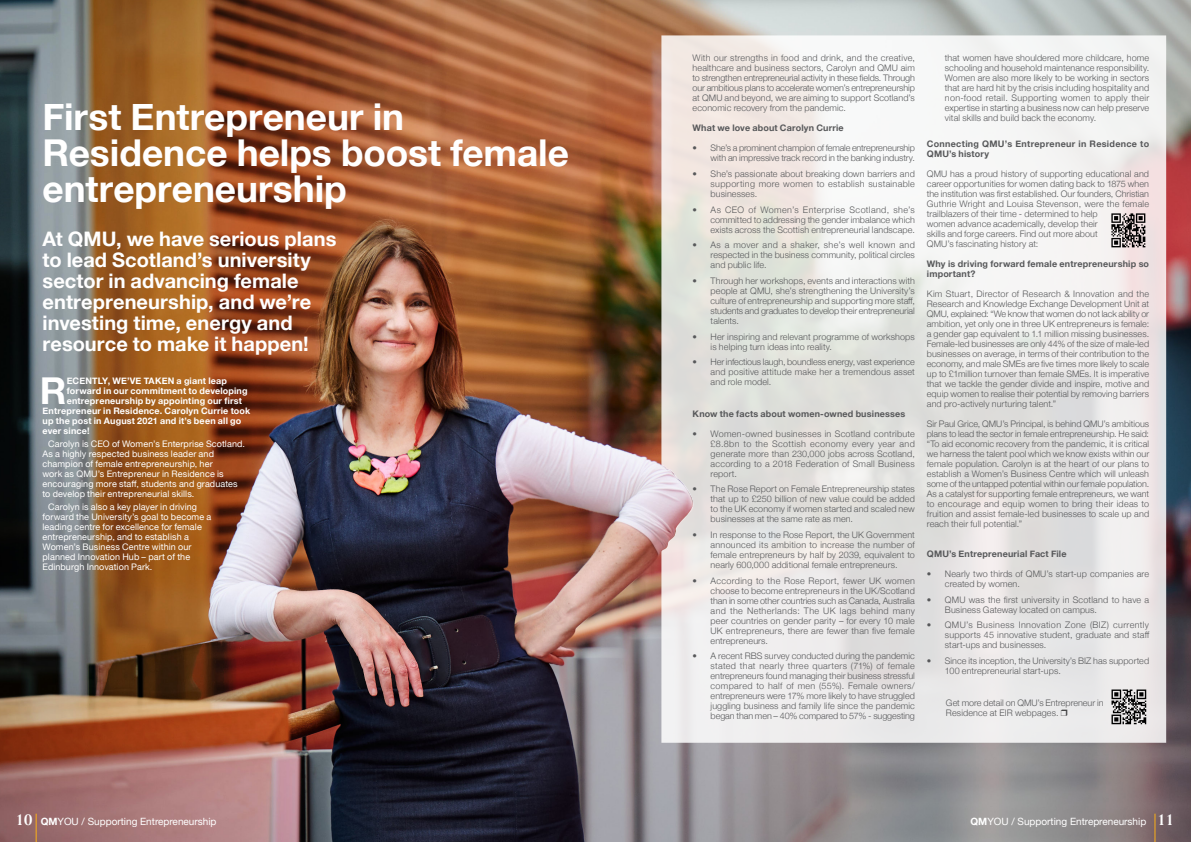
<style>
.page{position:relative;width:1191px;height:842px;background:#fff}
.page>*{position:absolute;margin:0;border:0;box-sizing:border-box;transform-origin:0 0}
.Headline-NH-Thin-47p{font:700 37px/36px "Helvetica Neue";color:#fff}
.Headline-NH-Thin-47p-2{font:700 20px/21px "Helvetica Neue";letter-spacing:.005em;color:#fff}
.t1{font:10px "Helvetica Neue";color:#fff}
.Headline-NH-Thin-47p-3{font:300 9px/10px "Helvetica Neue";letter-spacing:.01em;color:#57585a;text-align:justify}
.Headline-NH-Thin-47p-4{font:9px/10px "Helvetica Neue";letter-spacing:.01em;color:#fff}
.Headline-NH-Thin-47p-5{font:700 9px/10px "Helvetica Neue";letter-spacing:.02em;color:#57585a}
.Headline-NH-Thin-47p-6{font:700 9px "Helvetica Neue";letter-spacing:.02em;color:#fff}
.Headline-NH-Thin-47p-7{font:300 9px/10px "Helvetica Neue";letter-spacing:-.015em;color:#57585a;text-align:right}
.s1{color:#3e3e3f}
.s2{font-family:"Perpetua";font-weight:700;font-size:18px}
.s3{font-weight:700}
</style>
<div class="page">
<img style="left:0;top:0;width:1191px;height:842px">
<svg style="left:661px;top:35px;width:505px;height:708px"></svg>
<svg style="left:36px;top:814px;width:1px;height:28px"></svg>
<svg style="left:1154px;top:814px;width:1px;height:28px"></svg>
<img style="left:1106px;top:685px;width:45px;height:45px">
<img style="left:1106px;top:208px;width:44px;height:45px">
<p class="Headline-NH-Thin-47p" style="left:43px;top:100px;width:528px">First Entrepreneur in<br>Residence helps boost female entrepreneurship</p>
<p class="Headline-NH-Thin-47p-2" style="left:43px;top:229px;width:295px">At QMU, we have serious plans to lead Scotland’s university sector in advancing female entrepreneurship, and we’re investing time, energy and resource to make it happen!</p>
<p class="Headline-NH-Thin-47p" style="left:40px;top:374px;width:28px">R</p>
<p class="Headline-NH-Thin-47p-6" style="left:67px;top:374px;width:162px">ECENTLY, WE’VE TAKEN a giant leap</p>
<p class="Headline-NH-Thin-47p-6" style="left:67px;top:384px;width:182px">forward in our commitment to developing</p>
<p class="Headline-NH-Thin-47p-6" style="left:67px;top:394px;width:177px">entrepreneurship by appointing our first</p>
<p class="Headline-NH-Thin-47p-6" style="left:43px;top:404px;width:209px">Entrepreneur in Residence. Carolyn Currie took</p>
<p class="Headline-NH-Thin-47p-6" style="left:43px;top:414px;width:200px">up the post in August 2021 and it’s been all go</p>
<p class="Headline-NH-Thin-47p-6" style="left:43px;top:424px;width:49px">ever since!</p>
<p class="Headline-NH-Thin-47p-4" style="left:43px;top:440px;width:204px;text-indent:6px">Carolyn is CEO of Women’s Enterprise Scotland.<br>As a highly respected business leader and champion of female entrepreneurship, her<br>work as QMU’s Entrepreneur in Residence is encouraging more staff, students and graduates to develop their entrepreneurial skills.</p>
<p class="Headline-NH-Thin-47p-4" style="left:43px;top:502px;width:170px;text-indent:6px">Carolyn is also a key player in driving forward the University’s goal to become a leading centre for excellence for female entrepreneurship, and to establish a Women’s Business Centre within our planned Innovation Hub – part of the Edinburgh Innovation Park.</p>
<p class="Headline-NH-Thin-47p-3" style="left:692px;top:52px;width:224px">With our strengths in food and drink, and the creative, healthcare and business sectors, Carolyn and QMU aim to strengthen entrepreneurial activity in these fields. Through our ambitious plans to accelerate women’s entrepreneurship at QMU and beyond, we are aiming to support Scotland’s economic recovery from the pandemic.</p>
<p class="Headline-NH-Thin-47p-5" style="left:692px;top:123px;width:153px">What we love about Carolyn Currie</p>
<p class="Headline-NH-Thin-47p-7" style="left:692px;top:142px;width:224px">• She’s a prominent champion of female entrepreneurship with an impressive track record in the banking industry.</p>
<p class="Headline-NH-Thin-47p-3" style="left:710px;top:168px;width:206px;text-indent:-18px">• She’s passionate about breaking down barriers and supporting more women to establish sustainable businesses.</p>
<p class="Headline-NH-Thin-47p-3" style="left:710px;top:204px;width:206px;text-indent:-18px">• As CEO of Women’s Enterprise Scotland, she’s committed to addressing the gender imbalance which exists across the Scottish entrepreneurial landscape.</p>
<p class="Headline-NH-Thin-47p-3" style="left:710px;top:239px;width:206px;text-indent:-18px">• As a mover and a shaker, she’s well known and respected in the business community, political circles and public life.</p>
<p class="Headline-NH-Thin-47p-3" style="left:710px;top:275px;width:206px;text-indent:-18px">• Through her workshops, events and interactions with people at QMU, she’s strengthening the University’s culture of entrepreneurship and supporting more staff, students and graduates to develop their entrepreneurial talents.</p>
<p class="Headline-NH-Thin-47p-3" style="left:710px;top:331px;width:206px;text-indent:-18px">• Her inspiring and relevant programme of workshops is helping turn ideas into reality.</p>
<p class="Headline-NH-Thin-47p-3" style="left:710px;top:356px;width:206px;text-indent:-18px">• Her infectious laugh, boundless energy, vast experience and positive attitude make her a tremendous asset and role model.</p>
<p class="Headline-NH-Thin-47p-5" style="left:692px;top:409px;width:214px">Know the facts about women-owned businesses</p>
<p class="Headline-NH-Thin-47p-3" style="left:710px;top:428px;width:206px;text-indent:-18px">• Women-owned businesses in Scotland contribute £8.8bn to the Scottish economy every year and generate more than 230,000 jobs across Scotland, according to a 2018 Federation of Small Business report.</p>
<p class="Headline-NH-Thin-47p-3" style="left:710px;top:483px;width:206px;text-indent:-18px">• The Rose Report on Female Entrepreneurship states that up to £250 billion of new value could be added to the UK economy if women started and scaled new businesses at the same rate as men.</p>
<p class="Headline-NH-Thin-47p-3" style="left:710px;top:529px;width:206px;text-indent:-18px">• In response to the Rose Report, the UK Government announced its ambition to increase the number of female entrepreneurs by half by 2039, equivalent to nearly 600,000 additional female entrepreneurs.</p>
<p class="Headline-NH-Thin-47p-3" style="left:710px;top:575px;width:206px;text-indent:-18px">• According to the Rose Report, fewer UK women choose to become entrepreneurs in the UK/Scotland than in some other countries such as Canada, Australia and the Netherlands: The UK lags behind many peer countries on gender parity – for every 10 male UK entrepreneurs, there are fewer than five female entrepreneurs.</p>
<p class="Headline-NH-Thin-47p-3" style="left:710px;top:650px;width:206px;text-indent:-18px">• A recent RBS survey conducted during the pandemic stated that nearly three quarters (71%) of female entrepreneurs found managing their business stressful compared to half of men (55%). Female owners/ entrepreneurs were 17% more likely to have struggled juggling business and family life since the pandemic began than men – 40% compared to 57% - suggesting</p>
<p class="Headline-NH-Thin-47p-3" style="left:945px;top:52px;width:206px">that women have shouldered more childcare, home schooling and household maintenance responsibility.<br>Women are also more likely to be working in sectors that are hard hit by the crisis including hospitality and non-food retail. Supporting women to apply their expertise in starting a business now can help preserve vital skills and build back the economy.</p>
<p class="Headline-NH-Thin-47p-5" style="left:927px;top:139px;width:224px">Connecting QMU’s Entrepreneur in Residence to<br>QMU’s history</p>
<p class="Headline-NH-Thin-47p-3" style="left:927px;top:168px;width:224px;text-align:left">QMU has a proud history of supporting educational and career opportunities for women dating back to 1875 when the institution was first established. Our founders, Christian Guthrie Wright and Louisa Stevenson, were the female trailblazers of their time - determined to help<br>women advance academically, develop their<br>skills and forge careers. Find out more about<br>QMU’s fascinating history at:</p>
<p class="Headline-NH-Thin-47p-5" style="left:927px;top:259px;width:224px">Why is driving forward female entrepreneurship so important?</p>
<p class="Headline-NH-Thin-47p-3" style="left:927px;top:288px;width:224px">Kim Stuart, Director of Research &amp; Innovation and the Research and Knowledge Exchange Development Unit at QMU, explained: “We know that women do not lack ability or ambition, yet only one in three UK entrepreneurs is female: a gender gap equivalent to 1.1 million missing businesses.<br>Female-led businesses are only 44% of the size of male-led businesses on average, in terms of their contribution to the economy, and male SMEs are five times more likely to scale up to £1million turnover than female SMEs. It is imperative that we tackle the gender divide and inspire, motive and equip women to realise their potential by removing barriers and pro-actively nurturing talent.”</p>
<p class="Headline-NH-Thin-47p-3" style="left:927px;top:418px;width:224px">Sir Paul Grice, QMU’s Principal, is behind QMU’s ambitious plans to lead the sector in female entrepreneurship. He said: “To aid economic recovery from the pandemic, it is critical we harness the talent pool which we know exists within our female population. Carolyn is at the heart of our plans to establish a Women’s Business Centre which will unleash some of the untapped potential within our female population.<br>As a catalyst for supporting female entrepreneurs, we want to encourage and equip women to bring their ideas to fruition and assist female-led businesses to scale up and reach their full potential.”</p>
<p class="Headline-NH-Thin-47p-5" style="left:927px;top:549px;width:141px">QMU’s Entrepreneurial Fact File</p>
<p class="Headline-NH-Thin-47p-3" style="left:945px;top:568px;width:206px;text-indent:-18px">• Nearly two thirds of QMU’s start-up companies are created by women.</p>
<p class="Headline-NH-Thin-47p-3" style="left:945px;top:594px;width:206px;text-indent:-18px">• QMU was the first university in Scotland to have a<br>Business Gateway located on campus.</p>
<p class="Headline-NH-Thin-47p-3" style="left:945px;top:619px;width:206px;text-indent:-18px">• QMU’s Business Innovation Zone (BIZ) currently supports 45 innovative student, graduate and staff start-ups and businesses.</p>
<p class="Headline-NH-Thin-47p-3" style="left:945px;top:655px;width:206px;text-indent:-18px">• Since its inception, the University’s BIZ has supported<br>100 entrepreneurial start-ups.</p>
<p class="Headline-NH-Thin-47p-3" style="left:946px;top:697px;width:159px">Get more detail on QMU’s Entrepreneur in<br>Residence at EIR webpages. <span class="s1">❒</span></p>
<p class="t1" style="left:16px;top:814px;width:202px"><span class="s2">10</span> <span class="s3">QM</span>YOU / Supporting Entrepreneurship</p>
<p class="t1" style="left:970px;top:814px;width:205px"><span class="s3">QM</span>YOU / Supporting Entrepreneurship <span class="s2">11</span></p>
</div>
